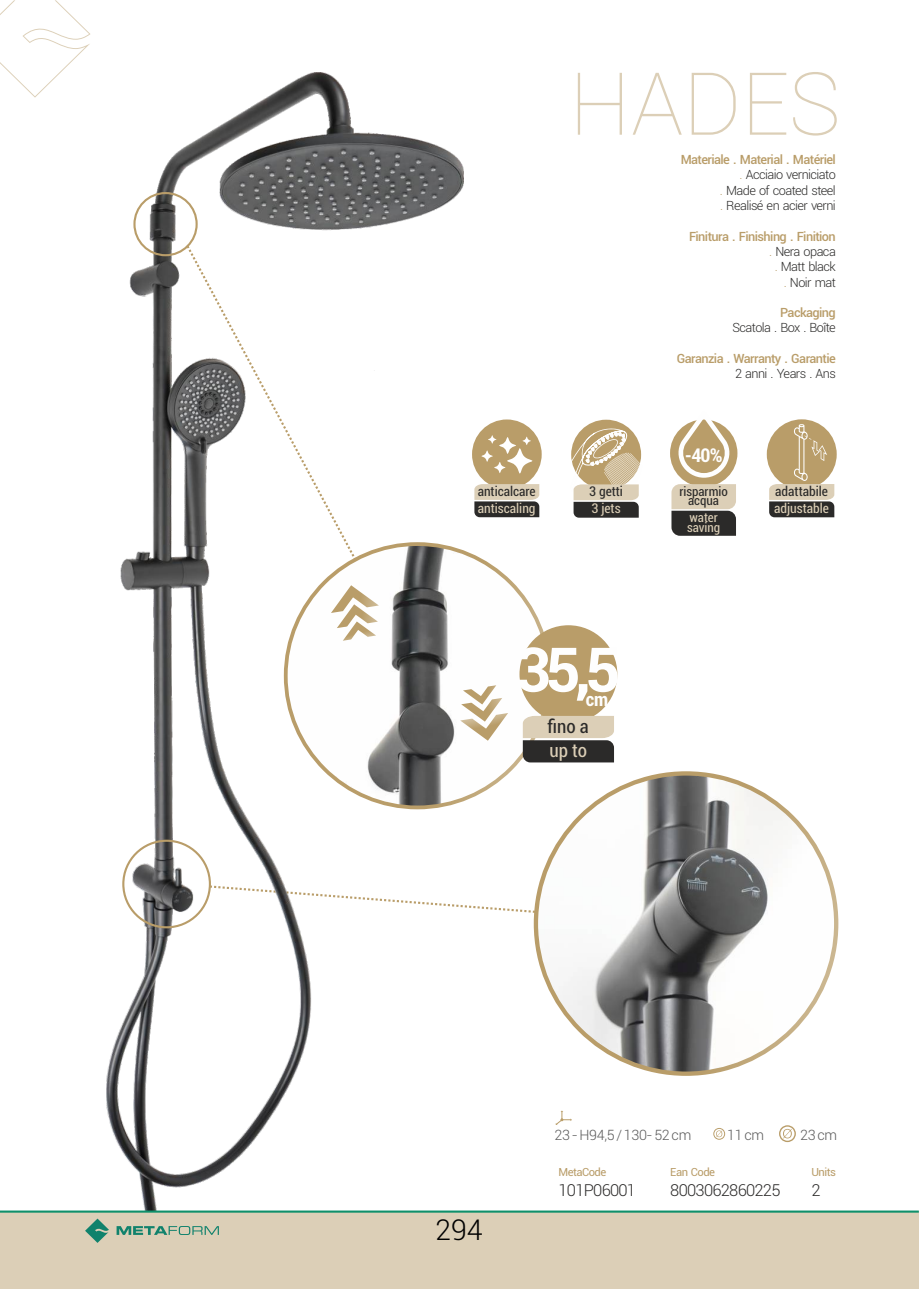
<style>
.page{position:relative;width:919px;height:1289px;background:#fff}
.page>*{position:absolute;margin:0;border:0;box-sizing:border-box;transform-origin:0 0}
.t1{font:100 87px "Roboto";color:#dccfb7}
.t2{font:700 61.5px "Roboto";color:#fefefe}
.t3{font:300 28.8px "Roboto";color:#000}
.t4{font:700 condensed 19.05px "Roboto";color:#fefefe}
.t5{font:condensed 18.9px "Roboto";color:#2b2a29}
.t6{font:condensed 18.9px "Roboto";color:#dccfb7}
.t7{font:700 condensed 18.9px "Roboto";color:#fefefe}
.t8{font:300 16.5px "Roboto";letter-spacing:-.045em;color:#2b2a29}
.t9{font:300 14.25px "Roboto";letter-spacing:-.025em;color:#5b5b5b}
.t10{font:condensed 13.5px "Roboto";color:#2b2a29}
.t11{font:condensed 13.5px "Roboto";color:#dccfb7}
.t12{font:condensed 13.05px/9.3px "Roboto";color:#2b2a29;text-align:center}
.t13{font:condensed 13.05px/10.8px "Roboto";color:#dccfb7}
.t14{font:300 12.75px/15.3px "Roboto";letter-spacing:-.045em;color:#2b2a29;text-align:right}
.t15{font:500 12.75px/15.3px "Roboto";letter-spacing:-.045em;color:#b99d69;text-align:right}
.t16{font:11.25px "Roboto";letter-spacing:-.045em;color:#b99d69}
.s1{font-weight:500;color:#b99d69}
.s2{color:#b99d69}
.s3{font-weight:300}
.s4{font-weight:300;color:#2b2a29}
</style>
<div class="page">
<svg style="left:713px;top:1128px;width:12px;height:11px"></svg>
<svg style="left:779px;top:1125px;width:16px;height:17px"></svg>
<svg style="left:555px;top:1110px;width:17px;height:15px"></svg>
<svg style="left:472px;top:419px;width:69px;height:98px"></svg>
<svg style="left:571px;top:419px;width:70px;height:70px"></svg>
<svg style="left:571px;top:426px;width:71px;height:91px"></svg>
<div style="left:670px;top:419px;width:67px;height:68px;background:#b99d69;border-radius:50%"></div>
<svg style="left:677px;top:419px;width:53px;height:58px"></svg>
<svg style="left:671px;top:484px;width:65px;height:52px;background:#8a8478"></svg>
<svg style="left:766px;top:419px;width:70px;height:70px"></svg>
<svg style="left:769px;top:424px;width:65px;height:93px;background:#b09e7e"></svg>
<svg style="left:464px;top:550px;width:87px;height:251px"></svg>
<svg style="left:464px;top:685px;width:44px;height:55px"></svg>
<div style="left:519px;top:625px;width:98px;height:98px;background:#b99d69;border-radius:50%"></div>
<svg style="left:522px;top:716px;width:92px;height:46px;background:#8c8579"></svg>
<svg style="left:464px;top:905px;width:69px;height:8px"></svg>
<img style="left:107px;top:72px;width:357px;height:1138px">
<div style="left:133px;top:192px;width:65px;height:64px;border:2px solid #b99d69;border-radius:50%"></div>
<div style="left:122px;top:839px;width:89px;height:89px;border:2px solid #b99d69;border-radius:50%"></div>
<svg style="left:533px;top:771px;width:305px;height:304px"></svg>
<div style="left:0;top:1211px;width:918px;height:77px;background:#dccfb7"></div>
<svg style="left:0;top:0;width:90px;height:98px"></svg>
<svg style="left:117px;top:1226px;width:102px;height:8px"></svg>
<svg style="left:85px;top:1218px;width:24px;height:24px"></svg>
<hr style="left:0;top:1210px;width:918px;height:2px;background:#0f906b">
<h1 class="t1" style="left:569px;top:69px;width:273px">HADES</h1>
<p class="t10" style="left:477px;top:486px;width:60px">anticalcare</p>
<p class="t11" style="left:478px;top:503px;width:59px">antiscaling</p>
<p class="t10" style="left:589px;top:486px;width:35px">3 getti</p>
<p class="t11" style="left:591px;top:503px;width:31px">3 jets</p>
<h2 class="t2" style="left:515px;top:645px;width:106px">35,5</h2>
<h3 class="t7" style="left:585px;top:692px;width:24px">cm</h3>
<h3 class="t5" style="left:547px;top:718px;width:43px">fino a</h3>
<h3 class="t6" style="left:549px;top:742px;width:39px">up to</h3>
<p class="t14" style="left:680px;top:153px;width:157px"><span class="s1">Materiale . Material . Matériel </span><span class="s2">.</span> Acciaio verniciato<br><span class="s2">.</span> Made of coated steel<br><span class="s2">.</span> Realisé en acier verni</p>
<p class="t15" style="left:689px;top:230px;width:148px">Finitura . Finishing . Finition <span class="s3">.</span> <span class="s4">Nera opaca<br></span><span class="s3">.</span> <span class="s4">Matt black<br></span><span class="s3">.</span> <span class="s4">Noir mat</span></p>
<p class="t15" style="left:780px;top:306px;width:57px">Packaging</p>
<p class="t14" style="left:732px;top:321px;width:105px">Scatola . Box . Boîte</p>
<p class="t15" style="left:676px;top:352px;width:160px">Garanzia . Warranty . Garantie</p>
<p class="t14" style="left:735px;top:367px;width:102px">2 anni . Years . Ans</p>
<h3 class="t4" style="left:684px;top:448px;width:39px">-40%</h3>
<p class="t12" style="left:679px;top:488px;width:50px">risparmio acqua</p>
<p class="t13" style="left:687px;top:513px;width:35px">water saving</p>
<p class="t10" style="left:775px;top:486px;width:54px">adattabile</p>
<p class="t11" style="left:774px;top:503px;width:56px">adjustable</p>
<p class="t9" style="left:554px;top:1128px;width:138px">23 - H94,5 / 130- 52 cm</p>
<p class="t9" style="left:727px;top:1128px;width:38px">11 cm</p>
<p class="t9" style="left:800px;top:1128px;width:38px">23 cm</p>
<h3 class="t3" style="left:435px;top:1218px;width:49px">294</h3>
<p class="t16" style="left:558px;top:1167px;width:49px">MetaCode</p>
<p class="t8" style="left:558px;top:1183px;width:79px">101P06001</p>
<p class="t16" style="left:670px;top:1167px;width:46px">Ean Code</p>
<p class="t8" style="left:670px;top:1183px;width:112px">8003062860225</p>
<p class="t16" style="left:811px;top:1167px;width:26px">Units</p>
<p class="t8" style="left:811px;top:1183px;width:11px">2</p>
</div>
